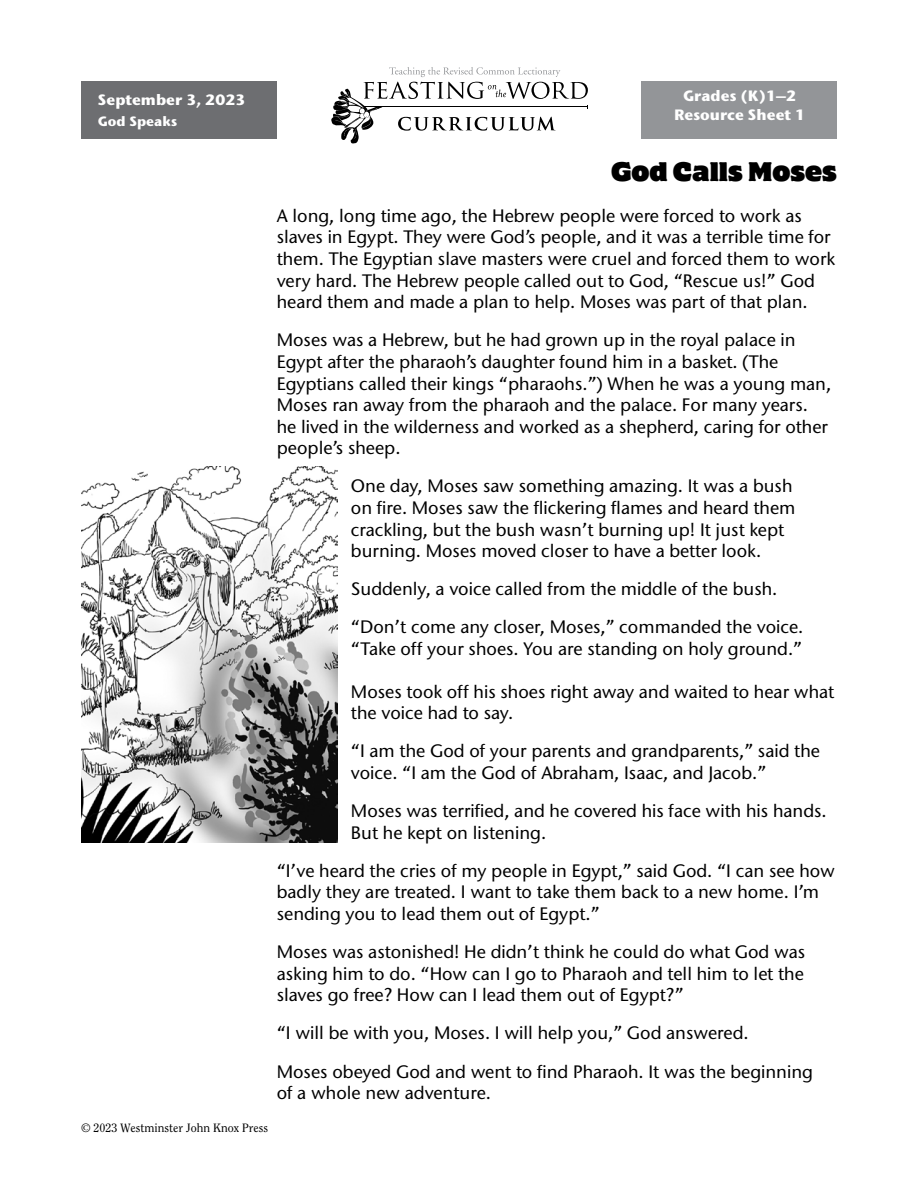
<style>
.page{position:relative;width:918px;height:1188px;background:#fff}
.page>*{position:absolute;margin:0;border:0;box-sizing:border-box;transform-origin:0 0}
.t1{font:24px "Motter Corpus ITC Std";color:#000}
.t2{font:500 18px/21.6px "Stone Sans ITC Std";color:#000}
.t3{font:700 15px/18.8px "Stone Sans ITC Std";color:#fff;text-align:center}
.t4{font:700 13.5px "Stone Sans ITC Std";color:#fff}
.t5{font:12px "Clearface Std";color:#000}
</style>
<div class="page">
<div style="left:641px;top:81px;width:196px;height:57px;background:#939598"></div>
<svg style="left:331px;top:67px;width:257px;height:77px"></svg>
<div style="left:81px;top:81px;width:196px;height:57px;background:#6d6e71"></div>
<img style="left:81px;top:466px;width:256px;height:376px">
<p class="t3" style="left:98px;top:90px;width:149px">September 3, 2023</p>
<p class="t4" style="left:98px;top:112px;width:81px">God Speaks</p>
<p class="t3" style="left:674px;top:86px;width:133px">Grades (K)1–2<br>Resource Sheet 1</p>
<h1 class="t1" style="left:611px;top:156px;width:227px">God Calls Moses</h1>
<p class="t2" style="left:277px;top:205px;width:560px">A long, long time ago, the Hebrew people were forced to work as slaves in Egypt. They were God’s people, and it was a terrible time for them. The Egyptian slave masters were cruel and forced them to work very hard. The Hebrew people called out to God, “Rescue us!” God heard them and made a plan to help. Moses was part of that plan.</p>
<p class="t2" style="left:277px;top:329px;width:556px">Moses was a Hebrew, but he had grown up in the royal palace in Egypt after the pharaoh’s daughter found him in a basket. (The Egyptians called their kings “pharaohs.”) When he was a young man, Moses ran away from the pharaoh and the palace. For many years. he lived in the wilderness and worked as a shepherd, caring for other people’s sheep.</p>
<p class="t2" style="left:351px;top:475px;width:446px">One day, Moses saw something amazing. It was a bush on fire. Moses saw the flickering flames and heard them crackling, but the bush wasn’t burning up! It just kept burning. Moses moved closer to have a better look.</p>
<p class="t2" style="left:351px;top:570px;width:454px;line-height:38.1px">Suddenly, a voice called from the middle of the bush. “Don’t come any closer, Moses,” commanded the voice.</p>
<p class="t2" style="left:351px;top:638px;width:453px">“Take off your shoes. You are standing on holy ground.”</p>
<p class="t2" style="left:351px;top:680px;width:485px">Moses took off his shoes right away and waited to hear what the voice had to say.</p>
<p class="t2" style="left:351px;top:740px;width:471px">“I am the God of your parents and grandparents,” said the voice. “I am the God of Abraham, Isaac, and Jacob.”</p>
<p class="t2" style="left:351px;top:800px;width:477px">Moses was terrified, and he covered his face with his hands.<br>But he kept on listening.</p>
<p class="t2" style="left:277px;top:860px;width:560px">“I’ve heard the cries of my people in Egypt,” said God. “I can see how badly they are treated. I want to take them back to a new home. I’m sending you to lead them out of Egypt.”</p>
<p class="t2" style="left:277px;top:941px;width:530px;text-align:justify">Moses was astonished! He didn’t think he could do what God was asking him to do. “How can I go to Pharaoh and tell him to let the slaves go free? How can I lead them out of Egypt?”</p>
<p class="t2" style="left:277px;top:1014px;width:538px;line-height:38.1px">“I will be with you, Moses. I will help you,” God answered.<br>Moses obeyed God and went to find Pharaoh. It was the beginning</p>
<p class="t2" style="left:277px;top:1082px;width:216px">of a whole new adventure.</p>
<p class="t5" style="left:81px;top:1121px;width:189px">© 2023 Westminster John Knox Press</p>
</div>
